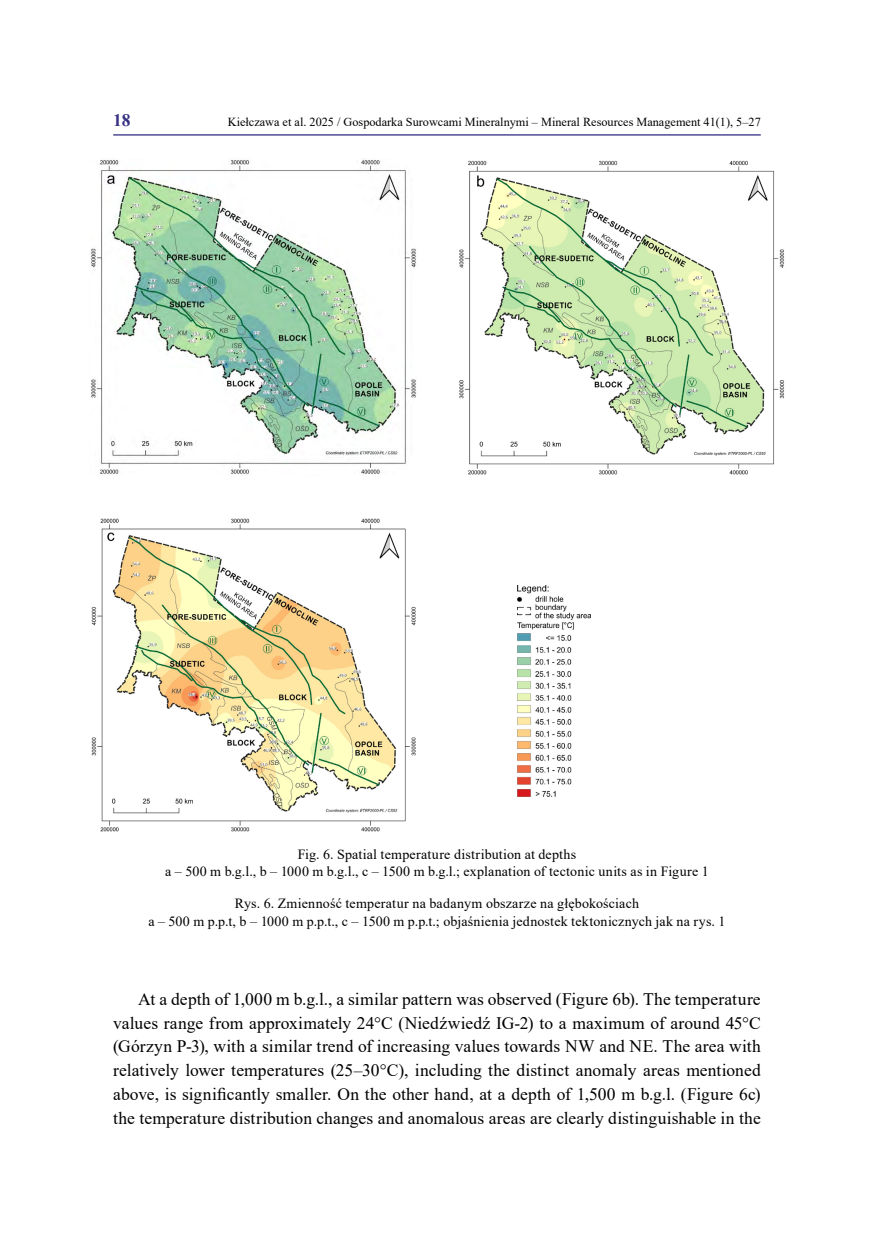
<style>
.page{position:relative;width:874px;height:1241px;background:#fff}
.page>*{position:absolute;margin:0;border:0;box-sizing:border-box;transform-origin:0 0}
.t1{font:17.5px/23.8px "Times New Roman";letter-spacing:.005em;color:#000;text-align:justify}
.t2{font:700 17.5px "Times New Roman";color:#363183}
.t3{font:14px/17.5px "Times New Roman";letter-spacing:.015em;color:#000;text-align:center}
.t4{font:12.25px "Times New Roman";color:#000}
</style>
<div class="page">
<hr style="left:113px;top:134px;width:647px;height:1px;background:#363183">
<img style="left:517px;top:585px;width:73px;height:211px">
<img style="left:91px;top:159px;width:325px;height:315px">
<img style="left:459px;top:160px;width:325px;height:315px">
<img style="left:91px;top:518px;width:325px;height:314px">
<p class="t2" style="left:113px;top:107px;width:19px">18</p>
<p class="t4" style="left:228px;top:113px;width:534px">Kiełczawa et al. 2025 / Gospodarka Surowcami Mineralnymi – Mineral Resources Management 41(1), 5–27</p>
<p class="t3" style="left:165px;top:844px;width:545px">Fig. 6. Spatial temperature distribution at depths<br>a – 500 m b.g.l., b – 1000 m b.g.l., c – 1500 m b.g.l.; explanation of tectonic units as in Figure 1</p>
<p class="t3" style="left:148px;top:894px;width:578px">Rys. 6. Zmienność temperatur na badanym obszarze na głębokościach<br>a – 500 m p.p.t, b – 1000 m p.p.t., c – 1500 m p.p.t.; objaśnienia jednostek tektonicznych jak na rys. 1</p>
<p class="t1" style="left:113px;top:986px;width:648px;text-indent:25px">At a depth of 1,000 m b.g.l., a similar pattern was observed (Figure 6b). The temperature values range from approximately 24°C (Niedźwiedź IG-2) to a maximum of around 45°C (Górzyn P-3), with a similar trend of increasing values towards NW and NE. The area with relatively lower temperatures (25–30°C), including the distinct anomaly areas mentioned above, is significantly smaller. On the other hand, at a depth of 1,500 m b.g.l. (Figure 6c) the temperature distribution changes and anomalous areas are clearly distinguishable in the</p>
</div>
